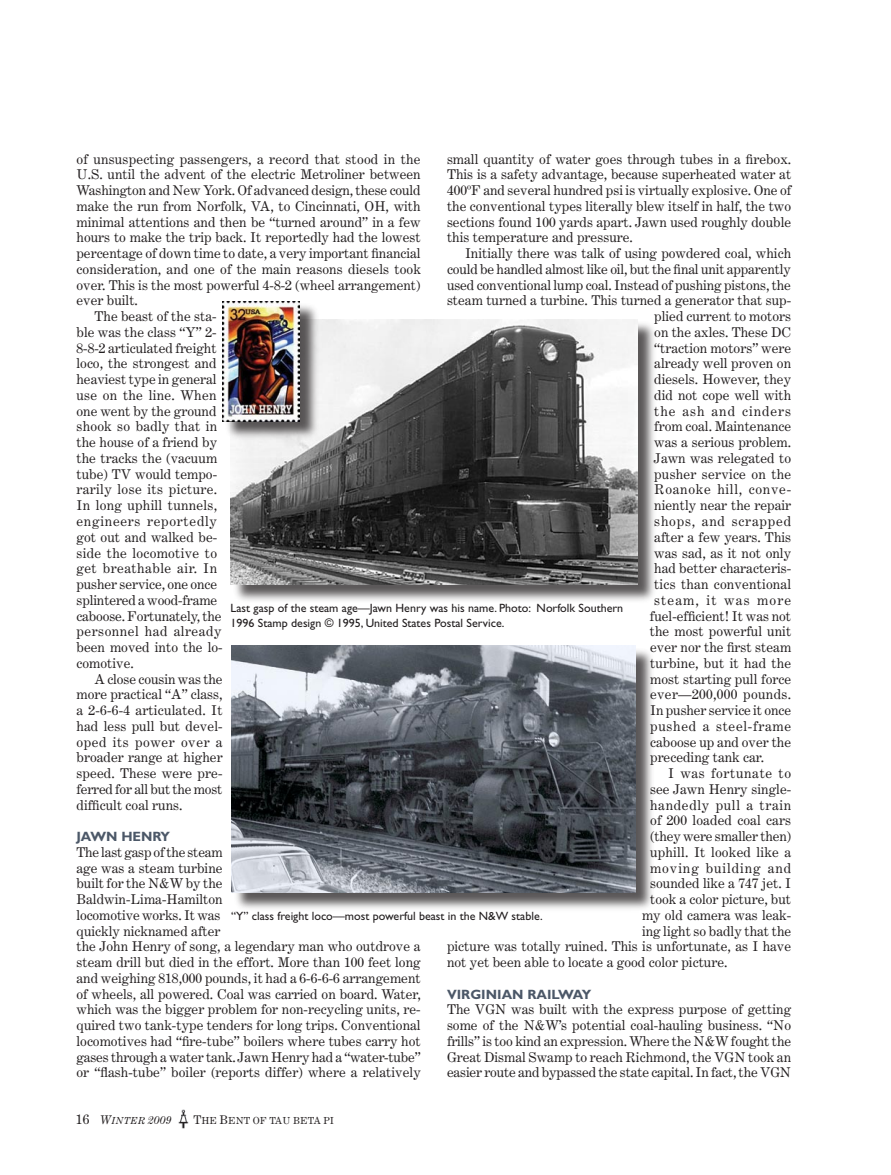
<style>
.page{position:relative;width:891px;height:1175px;background:#fff}
.page>*{position:absolute;margin:0;border:0;box-sizing:border-box;transform-origin:0 0}
.t1{font:13.5px/15.8px "Century Expanded";color:#231f20;text-align:justify}
.t2{font:13.5px "Century Expanded";letter-spacing:.02em;color:#231f20}
.t3{font:13.5px "Century Expanded";letter-spacing:.05em;color:#231f20}
.t4{font:13.5px "Century Expanded";letter-spacing:.035em;color:#231f20}
.t5{font:13.5px "Century Expanded";letter-spacing:.065em;color:#231f20}
.t6{font:13.5px "Century Expanded";letter-spacing:.045em;color:#231f20}
.t7{font:700 13.5px "Gill Sans";color:#4c5868}
.t8{font:13.5px "Century Expanded";letter-spacing:.025em;color:#231f20}
.t9{font:13.5px "Century Expanded";letter-spacing:.04em;color:#231f20}
.t10{font:13.5px "Century Expanded";letter-spacing:.055em;color:#231f20}
.t11{font:13.5px "Century Expanded";letter-spacing:.08em;color:#231f20}
.t12{font:12px/14.2px "Gill Sans";color:#231f20}
.t13{font:italic 12px "Century Expanded";color:#231f20}
.t14{font:9.75px "Century Expanded";color:#231f20}
.s1{font-style:normal;font-size:13.5px}
.s2{font-size:9.75px}
.s3{font-size:12px}
</style>
<div class="page">
<img style="left:178px;top:1109px;width:10px;height:19px">
<div style="left:233px;top:647px;width:421px;height:265px;background:#231f20;opacity:.75"></div>
<img style="left:232px;top:645px;width:403px;height:247px">
<div style="left:232px;top:321px;width:426px;height:283px;background:#231f20;opacity:.75"></div>
<img style="left:231px;top:319px;width:407px;height:265px">
<div style="left:224px;top:303px;width:96px;height:138px;background:#231f20;opacity:.75"></div>
<img style="left:223px;top:301px;width:77px;height:120px">
<p class="t1" style="left:76px;top:151px;width:346px">of unsuspecting passengers, a record that stood in the</p>
<p class="t1" style="left:76px;top:166px;width:346px">U.S. until the advent of the electric Metroliner between</p>
<p class="t1" style="left:76px;top:182px;width:346px">Washington and New York. Of advanced design, these could</p>
<p class="t1" style="left:76px;top:198px;width:346px">make the run from Norfolk, VA, to Cincinnati, OH, with</p>
<p class="t1" style="left:76px;top:214px;width:346px">minimal attentions and then be “turned around” in a few</p>
<p class="t1" style="left:76px;top:229px;width:346px">hours to make the trip back. It reportedly had the lowest</p>
<p class="t1" style="left:76px;top:245px;width:346px">percentage of down time to date, a very important financial</p>
<p class="t1" style="left:76px;top:261px;width:346px">consideration, and one of the main reasons diesels took</p>
<p class="t1" style="left:76px;top:277px;width:346px">over. This is the most powerful 4-8-2 (wheel arrangement)</p>
<p class="t1" style="left:76px;top:292px;width:63px">ever built.</p>
<p class="t1" style="left:94px;top:308px;width:124px">The beast of the sta-</p>
<p class="t1" style="left:76px;top:324px;width:142px">ble was the class “Y” 2-</p>
<p class="t1" style="left:76px;top:340px;width:142px">8-8-2 articulated freight</p>
<p class="t1" style="left:76px;top:355px;width:142px">loco, the strongest and</p>
<p class="t1" style="left:76px;top:371px;width:142px">heaviest type in general</p>
<p class="t2" style="left:76px;top:387px;width:142px">use on the line. When</p>
<p class="t1" style="left:76px;top:403px;width:142px">one went by the ground</p>
<p class="t1" style="left:76px;top:418px;width:142px">shook so badly that in</p>
<p class="t1" style="left:76px;top:434px;width:142px">the house of a friend by</p>
<p class="t1" style="left:76px;top:450px;width:142px">the tracks the (vacuum</p>
<p class="t1" style="left:76px;top:466px;width:142px">tube) TV would tempo-</p>
<p class="t8" style="left:76px;top:481px;width:142px">rarily lose its picture.</p>
<p class="t1" style="left:76px;top:497px;width:142px">In long uphill tunnels,</p>
<p class="t3" style="left:76px;top:513px;width:142px">engineers reportedly</p>
<p class="t1" style="left:76px;top:529px;width:142px">got out and walked be-</p>
<p class="t2" style="left:76px;top:544px;width:142px">side the locomotive to</p>
<p class="t4" style="left:76px;top:560px;width:142px">get breathable air. In</p>
<p class="t1" style="left:76px;top:576px;width:142px">pusher service, one once</p>
<p class="t1" style="left:76px;top:592px;width:142px">splintered a wood-frame</p>
<p class="t1" style="left:76px;top:607px;width:147px">caboose. Fortunately, the</p>
<p class="t4" style="left:76px;top:623px;width:147px">personnel had already</p>
<p class="t1" style="left:76px;top:639px;width:148px">been moved into the lo-</p>
<p class="t1" style="left:76px;top:655px;width:59px">comotive.</p>
<p class="t1" style="left:94px;top:670px;width:130px">A close cousin was the</p>
<p class="t1" style="left:76px;top:686px;width:148px">more practical “A” class,</p>
<p class="t1" style="left:76px;top:702px;width:148px">a 2-6-6-4 articulated. It</p>
<p class="t1" style="left:76px;top:718px;width:148px">had less pull but devel-</p>
<p class="t9" style="left:76px;top:733px;width:148px">oped its power over a</p>
<p class="t1" style="left:76px;top:749px;width:148px">broader range at higher</p>
<p class="t1" style="left:76px;top:765px;width:148px">speed. These were pre-</p>
<p class="t1" style="left:76px;top:781px;width:148px">ferred for all but the most</p>
<p class="t1" style="left:76px;top:796px;width:108px">difficult coal runs.</p>
<p class="t7" style="left:76px;top:828px;width:95px">JAWN HENRY</p>
<p class="t1" style="left:76px;top:844px;width:346px;text-align:left">The last gasp of the steam<br>age was a steam turbine<br>built for the N&amp;W by the<br>Baldwin-Lima-Hamilton<br>locomotive works. It was<br>quickly nicknamed after<br>the John Henry of song, a legendary man who outdrove a steam drill but died in the effort. More than 100 feet long and weighing 818,000 pounds, it had a 6-6-6-6 arrangement of wheels, all powered. Coal was carried on board. Water, which was the bigger problem for non-recycling units, re&shy;quired two tank-type tenders for long trips. Conventional locomotives had “fire-tube” boilers where tubes carry hot gases through a water tank. Jawn Henry had a “water-tube” or “flash-tube” boiler (reports differ) where a relatively</p>
<p class="t1" style="left:447px;top:151px;width:346px">small quantity of water goes through tubes in a firebox.<br>This is a safety advantage, because superheated water at 400ºF and several hundred psi is virtually explosive. One of the conventional types literally blew itself in half, the two sections found 100 yards apart. Jawn used roughly double this temperature and pressure.</p>
<p class="t1" style="left:465px;top:245px;width:328px">Initially there was talk of using powdered coal, which</p>
<p class="t1" style="left:447px;top:261px;width:345px">could be handled almost like oil, but the final unit apparently</p>
<p class="t1" style="left:447px;top:277px;width:346px">used conventional lump coal. Instead of pushing pistons, the</p>
<p class="t1" style="left:447px;top:292px;width:346px">steam turned a turbine. This turned a generator that sup-</p>
<p class="t1" style="left:654px;top:308px;width:138px">plied current to motors</p>
<p class="t1" style="left:654px;top:324px;width:138px">on the axles. These DC</p>
<p class="t1" style="left:654px;top:340px;width:138px">“traction motors” were</p>
<p class="t1" style="left:654px;top:355px;width:138px">already well proven on</p>
<p class="t1" style="left:654px;top:371px;width:138px">diesels. However, they</p>
<p class="t1" style="left:654px;top:387px;width:138px">did not cope well with</p>
<p class="t5" style="left:654px;top:402px;width:138px">the ash and cinders</p>
<p class="t1" style="left:654px;top:418px;width:138px">from coal. Maintenance</p>
<p class="t1" style="left:654px;top:434px;width:138px">was a serious problem.</p>
<p class="t1" style="left:654px;top:450px;width:138px">Jawn was relegated to</p>
<p class="t1" style="left:654px;top:466px;width:138px">pusher service on the</p>
<p class="t3" style="left:654px;top:481px;width:138px">Roanoke hill, conve-</p>
<p class="t1" style="left:654px;top:497px;width:138px">niently near the repair</p>
<p class="t10" style="left:654px;top:513px;width:138px">shops, and scrapped</p>
<p class="t1" style="left:654px;top:529px;width:138px">after a few years. This</p>
<p class="t1" style="left:654px;top:544px;width:138px">was sad, as it not only</p>
<p class="t1" style="left:654px;top:560px;width:138px">had better characteris-</p>
<p class="t1" style="left:654px;top:576px;width:139px">tics than conventional</p>
<p class="t11" style="left:654px;top:591px;width:139px">steam, it was more</p>
<p class="t1" style="left:650px;top:607px;width:143px">fuel-efficient! It was not</p>
<p class="t1" style="left:650px;top:623px;width:143px">the most powerful unit</p>
<p class="t1" style="left:650px;top:639px;width:143px">ever nor the first steam</p>
<p class="t1" style="left:650px;top:655px;width:143px">turbine, but it had the</p>
<p class="t1" style="left:650px;top:670px;width:143px">most starting pull force</p>
<p class="t2" style="left:650px;top:686px;width:142px">ever—200,000 pounds.</p>
<p class="t1" style="left:650px;top:702px;width:143px">In pusher service it once</p>
<p class="t3" style="left:650px;top:717px;width:143px">pushed a steel-frame</p>
<p class="t1" style="left:650px;top:733px;width:143px">caboose up and over the</p>
<p class="t1" style="left:650px;top:749px;width:115px">preceding tank car.</p>
<p class="t6" style="left:668px;top:765px;width:125px">I was fortunate to</p>
<p class="t1" style="left:650px;top:781px;width:143px">see Jawn Henry single-</p>
<p class="t6" style="left:650px;top:796px;width:143px">handedly pull a train</p>
<p class="t1" style="left:650px;top:812px;width:143px">of 200 loaded coal cars</p>
<p class="t1" style="left:650px;top:828px;width:143px">(they were smaller then)</p>
<p class="t1" style="left:650px;top:844px;width:143px">uphill. It looked like a</p>
<p class="t5" style="left:650px;top:859px;width:143px">moving building and</p>
<p class="t1" style="left:650px;top:875px;width:143px">sounded like a 747 jet. I</p>
<p class="t1" style="left:650px;top:891px;width:143px">took a color picture, but</p>
<p class="t1" style="left:642px;top:907px;width:151px">my old camera was leak-</p>
<p class="t1" style="left:642px;top:922px;width:151px">ing light so badly that the</p>
<p class="t1" style="left:447px;top:938px;width:346px">picture was totally ruined. This is unfortunate, as I have</p>
<p class="t1" style="left:447px;top:954px;width:282px">not yet been able to locate a good color picture.</p>
<p class="t7" style="left:447px;top:986px;width:146px">VIRGINIAN RAILWAY</p>
<p class="t1" style="left:447px;top:1001px;width:346px">The VGN was built with the express purpose of getting some of the N&amp;W’s potential coal-hauling business. “No frills” is too kind an expression. Where the N&amp;W fought the Great Dismal Swamp to reach Richmond, the VGN took an easier route and bypassed the state capital. In fact, the VGN</p>
<p class="t12" style="left:231px;top:601px;width:394px">Last gasp of the steam age—Jawn Henry was his name. Photo: Norfolk Southern<br>1996 Stamp design © 1995, United States Postal Service.</p>
<p class="t12" style="left:231px;top:908px;width:313px">“Y” class freight loco—most powerful beast in the N&amp;W stable.</p>
<p class="t13" style="left:76px;top:1112px;width:97px"><span class="s1">16</span> W<span class="s2">INTER</span> 2009</p>
<p class="t14" style="left:193px;top:1114px;width:142px"><span class="s3">T</span>HE <span class="s3">B</span>ENT OF TAU BETA PI</p>
</div>
